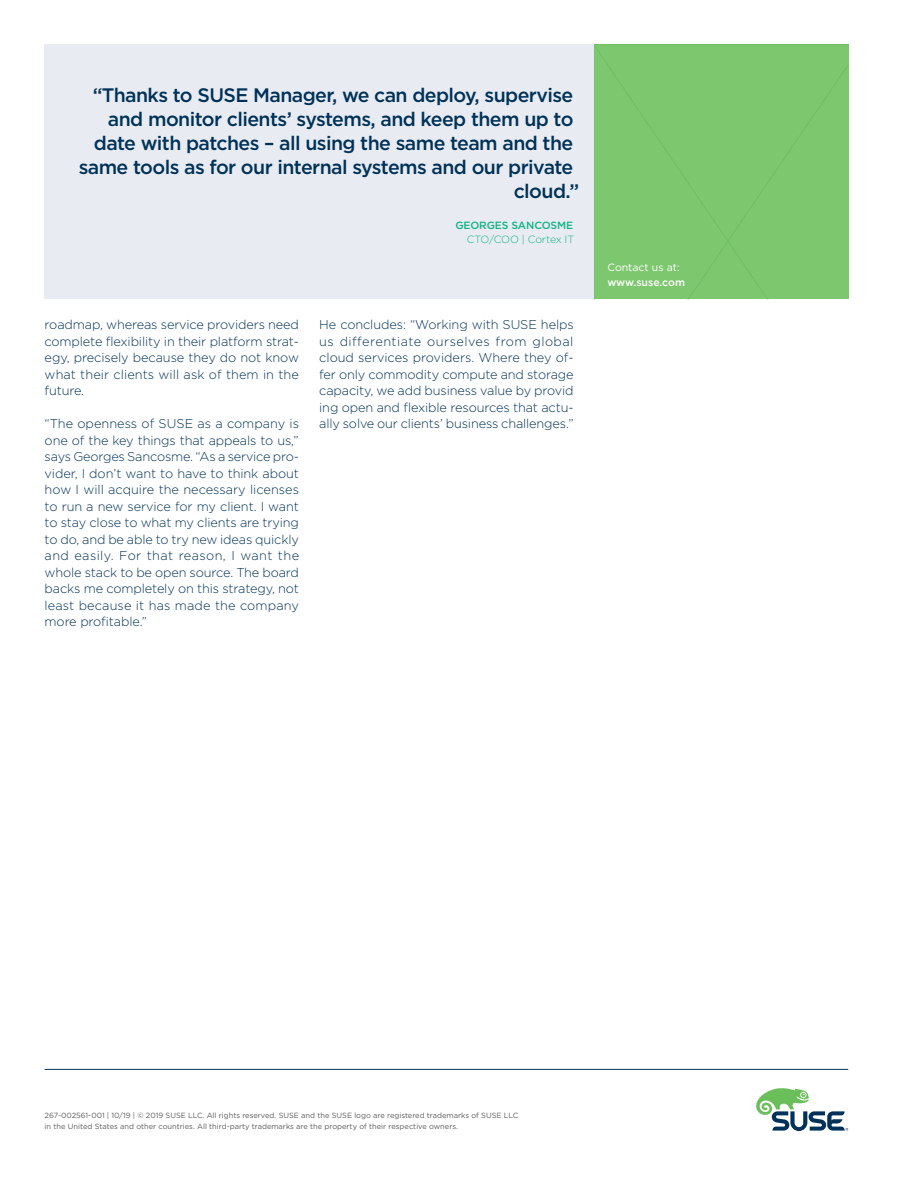
<style>
.page{position:relative;width:918px;height:1188px;background:#fff}
.page>*{position:absolute;margin:0;border:0;box-sizing:border-box;transform-origin:0 0}
.pull_quote_13_16_ali{font:500 19.5px/24px "Gotham";letter-spacing:-.03em;color:#003158;text-align:right}
.body_8_5_11{font:300 12.75px/16.5px "Gotham";letter-spacing:-.01em;color:#003158;text-align:justify}
.quote_name_7_11-gree{font:300 10.5px "Gotham";letter-spacing:-.015em;color:#12b385}
.quote_name_7_11-gree-2{font:500 10.5px "Gotham";letter-spacing:-.01em;color:#12b385}
.caption_7_9_5_bold{font:10.5px "Gotham";color:#fff}
.caption_7_9_5_bold-2{font:500 10.5px "Gotham";color:#fff}
.mousetype-legal_5_7{font:7.5px/10.5px "Gotham";color:#5c5c5f}
</style>
<div class="page">
<div style="left:45px;top:45px;width:549px;height:254px;background:#e8ecf2"></div>
<hr style="left:45px;top:1069px;width:803px;height:1px;background:#003158">
<svg style="left:756px;top:1088px;width:92px;height:43px"></svg>
<div style="left:594px;top:45px;width:254px;height:254px;background:#7dc76f"></div>
<p class="pull_quote_13_16_ali" style="left:79px;top:83px;width:502px">“Thanks to SUSE Manager, we can deploy, supervise and monitor clients’ systems, and keep them up to date with patches – all using the same team and the same tools as for our internal systems and our private cloud.”</p>
<p class="quote_name_7_11-gree-2" style="left:455px;top:218px;width:119px">GEORGES SANCOSME</p>
<p class="quote_name_7_11-gree" style="left:467px;top:233px;width:109px">CTO/COO | Cortex IT</p>
<p class="body_8_5_11" style="left:45px;top:316px;width:256px">roadmap, whereas service providers need complete flexibility in their platform strat&shy;egy, precisely because they do not know what their clients will ask of them in the future.</p>
<p class="body_8_5_11" style="left:45px;top:415px;width:256px">“The openness of SUSE as a company is one of the key things that appeals to us,” says Georges Sancosme. “As a service pro&shy;vider, I don’t want to have to think about how I will acquire the necessary licenses to run a new service for my client. I want to stay close to what my clients are trying to do, and be able to try new ideas quickly and easily. For that reason, I want the whole stack to be open source. The board backs me completely on this strategy, not least because it has made the company more profitable.”</p>
<p class="body_8_5_11" style="left:319px;top:316px;width:256px">He concludes: “Working with SUSE helps us differentiate ourselves from global cloud services providers. Where they of&shy;fer only commodity compute and storage capacity, we add business value by provid ing open and flexible resources that actu&shy;ally solve our clients’ business challenges.”</p>
<p class="caption_7_9_5_bold" style="left:607px;top:261px;width:74px">Contact us at:</p>
<p class="caption_7_9_5_bold-2" style="left:607px;top:275px;width:79px">www.suse.com</p>
<p class="mousetype-legal_5_7" style="left:45px;top:1110px;width:475px">267-002561-001 | 10/19 | © 2019 SUSE LLC. All rights reserved. SUSE and the SUSE logo are registered trademarks of SUSE LLC in the United States and other countries. All third-party trademarks are the property of their respective owners.</p>
</div>
